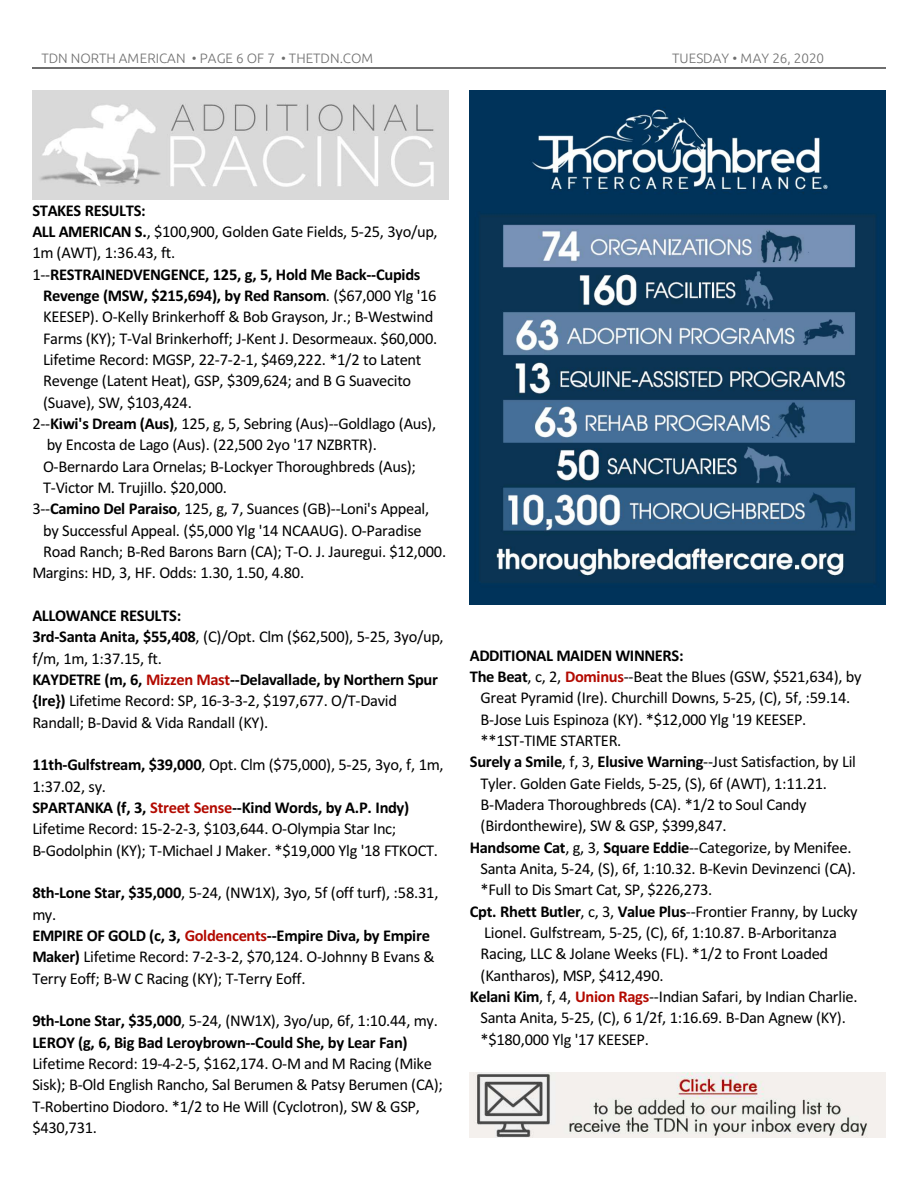
<style>
.page{position:relative;width:918px;height:1188px;background:#fff}
.page>*{position:absolute;margin:0;border:0;box-sizing:border-box;transform-origin:0 0}
.t1{font:16.5px/21.3px "Calibri";letter-spacing:-.02em;color:#000}
.t2{font:700 16.5px/21.3px "Calibri";letter-spacing:-.02em;color:#000}
.t3{font:300 13.5px "Ubuntu";color:#6e6e6e}
.s1{font-weight:400}
.s2{font-weight:700}
.s3{font-weight:700;color:#b30a00}
</style>
<div class="page">
<hr style="left:32px;top:67px;width:853px;height:2px;background:#6e6e6e">
<img style="left:470px;top:91px;width:416px;height:513px">
<img style="left:32px;top:91px;width:416px;height:108px">
<img style="left:470px;top:1072px;width:416px;height:65px">
<p class="t3" style="left:41px;top:53px;width:333px">TDN NORTH AMERICAN • PAGE 6 OF 7 • THETDN.COM</p>
<p class="t3" style="left:672px;top:53px;width:154px">TUESDAY • MAY 26, 2020</p>
<p class="t2" style="left:32px;top:201px;width:407px">STAKES RESULTS:<br>ALL AMERICAN S.<span class="s1">, $100,900, Golden Gate Fields, 5-25, 3yo/up, 1m (AWT), 1:36.43, ft.<br>1--</span>RESTRAINEDVENGENCE, 125, g, 5, Hold Me Back--Cupids</p>
<p class="t2" style="left:43px;top:286px;width:395px">Revenge (MSW, $215,694), by Red Ransom<span class="s1">. ($67,000 Ylg '16</span></p>
<p class="t1" style="left:43px;top:308px;width:392px">KEESEP). O-Kelly Brinkerhoff &amp; Bob Grayson, Jr.; B-Westwind</p>
<p class="t1" style="left:43px;top:329px;width:396px">Farms (KY); T-Val Brinkerhoff; J-Kent J. Desormeaux. $60,000.</p>
<p class="t1" style="left:43px;top:350px;width:380px">Lifetime Record: MGSP, 22-7-2-1, $469,222. *1/2 to Latent</p>
<p class="t1" style="left:43px;top:372px;width:370px">Revenge (Latent Heat), GSP, $309,624; and B G Suavecito</p>
<p class="t1" style="left:43px;top:393px;width:150px">(Suave), SW, $103,424.</p>
<p class="t1" style="left:32px;top:414px;width:405px">2--<span class="s2">Kiwi's Dream (Aus)</span>, 125, g, 5, Sebring (Aus)--Goldlago (Aus),</p>
<p class="t1" style="left:47px;top:436px;width:332px">by Encosta de Lago (Aus). (22,500 2yo '17 NZBRTR).</p>
<p class="t1" style="left:43px;top:457px;width:374px">O-Bernardo Lara Ornelas; B-Lockyer Thoroughbreds (Aus);</p>
<p class="t1" style="left:43px;top:478px;width:185px">T-Victor M. Trujillo. $20,000.</p>
<p class="t1" style="left:32px;top:500px;width:398px">3--<span class="s2">Camino Del Paraiso</span>, 125, g, 7, Suances (GB)--Loni's Appeal,</p>
<p class="t1" style="left:43px;top:521px;width:380px">by Successful Appeal. ($5,000 Ylg '14 NCAAUG). O-Paradise</p>
<p class="t1" style="left:43px;top:542px;width:405px">Road Ranch; B-Red Barons Barn (CA); T-O. J. Jauregui. $12,000.</p>
<p class="t1" style="left:32px;top:564px;width:273px">Margins: HD, 3, HF. Odds: 1.30, 1.50, 4.80.</p>
<p class="t1" style="left:32px;top:606px;width:413px"><span class="s2">ALLOWANCE RESULTS:<br>3rd-Santa Anita, $55,408</span>, (C)/Opt. Clm ($62,500), 5-25, 3yo/up, f/m, 1m, 1:37.15, ft.<br><span class="s2">KAYDETRE (m, 6,</span> <span class="s3">Mizzen Mast</span><span class="s2">--Delavallade, by Northern Spur {Ire})</span> Lifetime Record: SP, 16-3-3-2, $197,677. O/T-David Randall; B-David &amp; Vida Randall (KY).</p>
<p class="t1" style="left:32px;top:756px;width:413px"><span class="s2">11th-Gulfstream, $39,000</span>, Opt. Clm ($75,000), 5-25, 3yo, f, 1m, 1:37.02, sy.<br><span class="s2">SPARTANKA (f, 3,</span> <span class="s3">Street Sense</span><span class="s2">--Kind Words, by A.P. Indy)<br></span>Lifetime Record: 15-2-2-3, $103,644. O-Olympia Star Inc; B-Godolphin (KY); T-Michael J Maker. *$19,000 Ylg '18 FTKOCT.</p>
<p class="t1" style="left:32px;top:884px;width:408px"><span class="s2">8th-Lone Star, $35,000</span>, 5-24, (NW1X), 3yo, 5f (off turf), :58.31, my.<br><span class="s2">EMPIRE OF GOLD (c, 3,</span> <span class="s3">Goldencents</span><span class="s2">--Empire Diva, by Empire Maker)</span> Lifetime Record: 7-2-3-2, $70,124. O-Johnny B Evans &amp; Terry Eoff; B-W C Racing (KY); T-Terry Eoff.</p>
<p class="t2" style="left:32px;top:1012px;width:407px">9th-Lone Star, $35,000<span class="s1">, 5-24, (NW1X), 3yo/up, 6f, 1:10.44, my.<br></span>LEROY (g, 6, Big Bad Leroybrown--Could She, by Lear Fan)</p>
<p class="t1" style="left:32px;top:1054px;width:412px">Lifetime Record: 19-4-2-5, $162,174. O-M and M Racing (Mike Sisk); B-Old English Rancho, Sal Berumen &amp; Patsy Berumen (CA); T-Robertino Diodoro. *1/2 to He Will (Cyclotron), SW &amp; GSP, $430,731.</p>
<p class="t2" style="left:470px;top:646px;width:215px">ADDITIONAL MAIDEN WINNERS:</p>
<p class="t1" style="left:470px;top:667px;width:393px"><span class="s2">The Beat</span>, c, 2, <span class="s3">Dominus</span>--Beat the Blues (GSW, $521,634), by</p>
<p class="t1" style="left:481px;top:689px;width:371px">Great Pyramid (Ire). Churchill Downs, 5-25, (C), 5f, :59.14.</p>
<p class="t1" style="left:481px;top:710px;width:327px">B-Jose Luis Espinoza (KY). *$12,000 Ylg '19 KEESEP.</p>
<p class="t1" style="left:481px;top:731px;width:142px">**1ST-TIME STARTER.</p>
<p class="t1" style="left:470px;top:753px;width:388px"><span class="s2">Surely a Smile</span>, f, 3, <span class="s2">Elusive Warning</span>--Just Satisfaction, by Lil</p>
<p class="t1" style="left:481px;top:774px;width:348px">Tyler. Golden Gate Fields, 5-25, (S), 6f (AWT), 1:11.21.</p>
<p class="t1" style="left:481px;top:795px;width:328px">B-Madera Thoroughbreds (CA). *1/2 to Soul Candy</p>
<p class="t1" style="left:481px;top:817px;width:248px">(Birdonthewire), SW &amp; GSP, $399,847.</p>
<p class="t1" style="left:470px;top:838px;width:383px"><span class="s2">Handsome Cat</span>, g, 3, <span class="s2">Square Eddie</span>--Categorize, by Menifee.</p>
<p class="t1" style="left:481px;top:859px;width:377px">Santa Anita, 5-24, (S), 6f, 1:10.32. B-Kevin Devinzenci (CA).</p>
<p class="t1" style="left:481px;top:881px;width:233px">*Full to Dis Smart Cat, SP, $226,273.</p>
<p class="t1" style="left:470px;top:902px;width:389px"><span class="s2">Cpt. Rhett Butler</span>, c, 3, <span class="s2">Value Plus</span>--Frontier Franny, by Lucky</p>
<p class="t1" style="left:484px;top:923px;width:354px">Lionel. Gulfstream, 5-25, (C), 6f, 1:10.87. B-Arboritanza</p>
<p class="t1" style="left:481px;top:945px;width:349px">Racing, LLC &amp; Jolane Weeks (FL). *1/2 to Front Loaded</p>
<p class="t1" style="left:481px;top:966px;width:185px">(Kantharos), MSP, $412,490.</p>
<p class="t1" style="left:470px;top:987px;width:389px"><span class="s2">Kelani Kim</span>, f, 4, <span class="s3">Union Rags</span>--Indian Safari, by Indian Charlie.</p>
<p class="t1" style="left:481px;top:1009px;width:367px">Santa Anita, 5-25, (C), 6 1/2f, 1:16.69. B-Dan Agnew (KY).</p>
<p class="t1" style="left:481px;top:1030px;width:170px">*$180,000 Ylg '17 KEESEP.</p>
</div>
